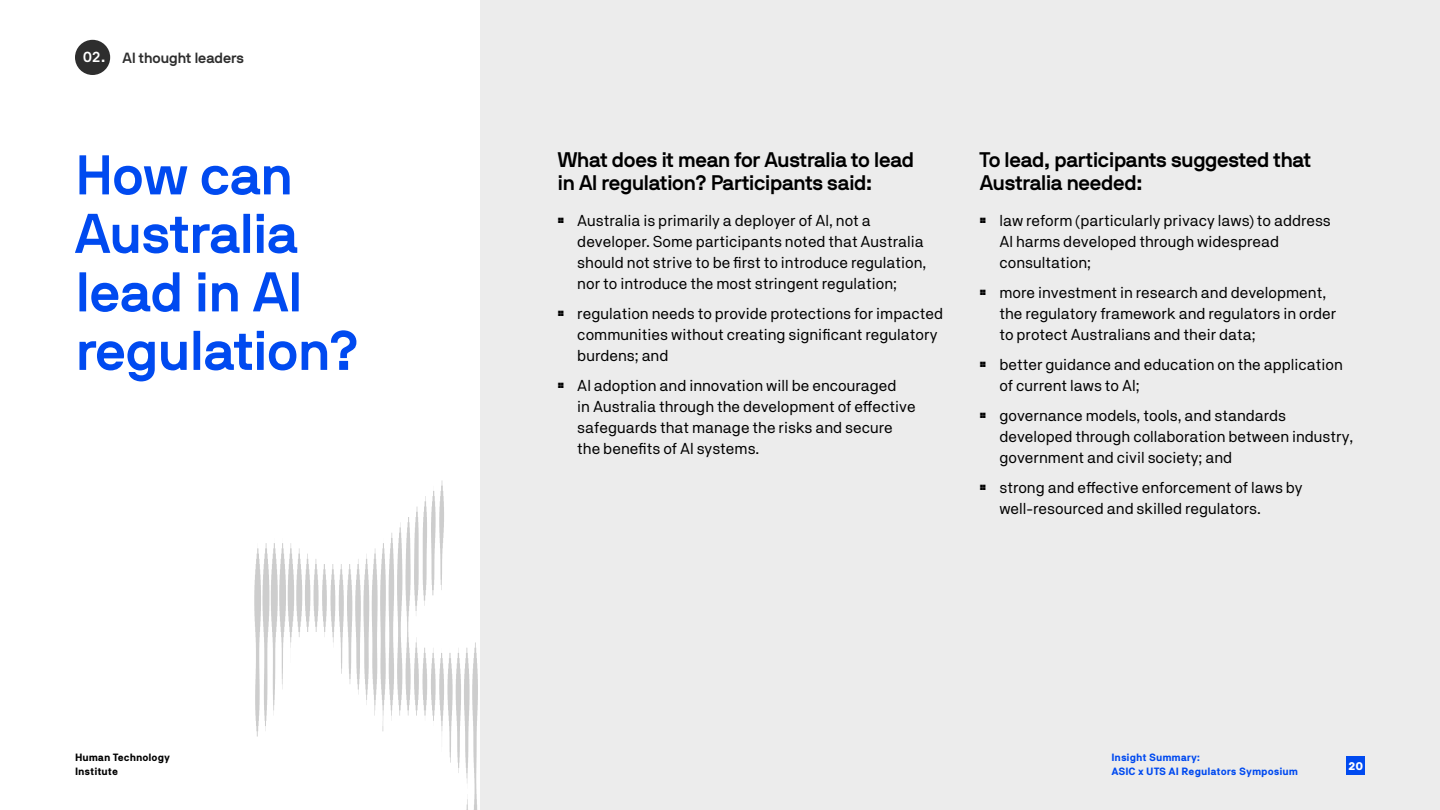
<style>
.page{position:relative;width:1440px;height:810px;background:#fff}
.page>*{position:absolute;margin:0;border:0;box-sizing:border-box;transform-origin:0 0}
.Heading_1a{font:700 55.5px/58.5px "NB International Pro";color:#004af0}
.Heading_2{font:700 21px/23.2px "NB International Pro";letter-spacing:-.01em;color:#000}
.t1{font:15.75px/21px "NB Akademie";color:#000}
.Heading_1a-2{font:700 14.7px "NB International Pro";color:#2e2e2e}
.Heading_1a-3{font:700 14.7px "NB International Pro";color:#fff}
.t2{font:900 11.25px "NB Akademie";color:#fff}
.t3{font:800 10.5px/13.5px "NB Akademie";color:#004af0}
.t4{font:800 10.5px/13.5px "NB Akademie";color:#000}
</style>
<div class="page">
<div style="left:480px;top:0;width:960px;height:810px;background:#ececec"></div>
<div style="left:75px;top:40px;width:35px;height:35px;background:#2e2e2e;border-radius:50%"></div>
<svg style="left:254px;top:481px;width:224px;height:329px"></svg>
<div style="left:1347px;top:756px;width:18px;height:19px;background:#004af0"></div>
<p class="Heading_1a-3" style="left:83px;top:49px;width:24px">02.</p>
<p class="Heading_1a-2" style="left:123px;top:49px;width:123px">AI thought leaders</p>
<p class="Heading_1a" style="left:75px;top:145px;width:286px">How can<br>Australia lead in AI regulation?</p>
<p class="Heading_2" style="left:558px;top:148px;width:358px">What does it mean for Australia to lead in AI regulation? Participants said:</p>
<p class="t1" style="left:577px;top:210px;width:351px;text-indent:-20px"><sup>₣</sup> Australia is primarily a deployer of AI, not a developer. Some participants noted that Australia should not strive to be first to introduce regulation, nor to introduce the most stringent regulation;</p>
<p class="t1" style="left:577px;top:303px;width:367px;text-indent:-20px"><sup>₣</sup> regulation needs to provide protections for impacted communities without creating significant regulatory burdens; and</p>
<p class="t1" style="left:577px;top:375px;width:340px;text-indent:-20px"><sup>₣</sup> AI adoption and innovation will be encouraged<br>in Australia through the development of effective safeguards that manage the risks and secure the benefits of AI systems.</p>
<p class="Heading_2" style="left:980px;top:148px;width:333px">To lead, participants suggested that<br>Australia needed:</p>
<p class="t1" style="left:999px;top:210px;width:333px;text-indent:-20px"><sup>₣</sup> law reform (particularly privacy laws) to address<br>AI harms developed through widespread consultation;</p>
<p class="t1" style="left:999px;top:282px;width:338px;text-indent:-20px"><sup>₣</sup> more investment in research and development, the regulatory framework and regulators in order to protect Australians and their data;</p>
<p class="t1" style="left:999px;top:354px;width:345px;text-indent:-20px"><sup>₣</sup> better guidance and education on the application of current laws to AI;</p>
<p class="t1" style="left:999px;top:405px;width:356px;text-indent:-20px"><sup>₣</sup> governance models, tools, and standards developed through collaboration between industry, government and civil society; and</p>
<p class="t1" style="left:999px;top:477px;width:305px;text-indent:-20px"><sup>₣</sup> strong and effective enforcement of laws by well-resourced and skilled regulators.</p>
<p class="t4" style="left:75px;top:751px;width:97px">Human Technology<br>Institute</p>
<p class="t3" style="left:1112px;top:751px;width:188px">Insight Summary:<br>ASIC x UTS AI Regulators Symposium</p>
<p class="t2" style="left:1349px;top:759px;width:16px">20</p>
</div>
